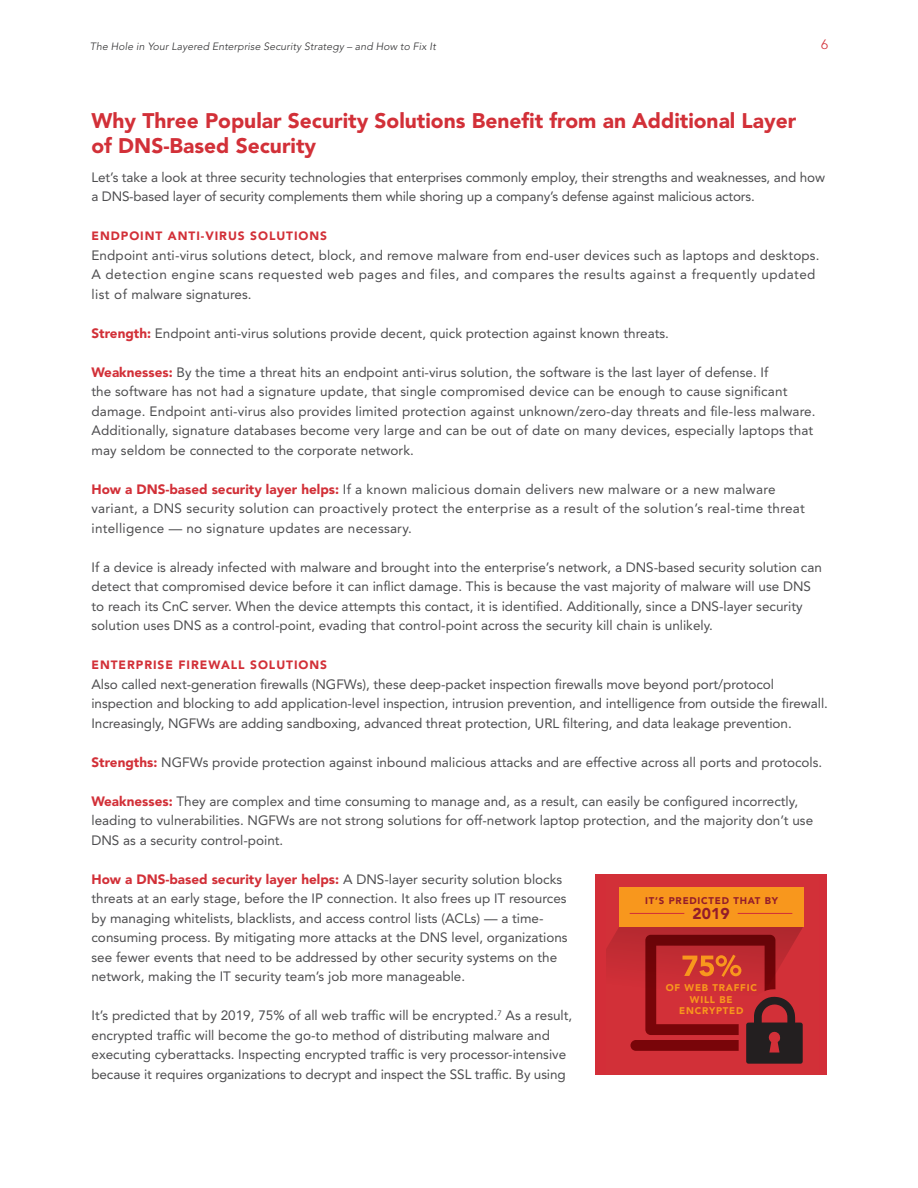
<style>
.page{position:relative;width:918px;height:1188px;background:#fff}
.page>*{position:absolute;margin:0;border:0;box-sizing:border-box;transform-origin:0 0}
.t1{font:900 21px/25.2px "Avenir LT Std";color:#d23038}
.t2{font:900 15.6px "Avenir LT Std";color:#931c2b}
.t3{font:13.5px/19.5px "Avenir LT Std";color:#4d4d4f}
.t4{font:13.5px/19.5px "Avenir LT Std";letter-spacing:.02em;color:#4d4d4f}
.t5{font:300 13.5px "Avenir LT Std";color:#d23038}
.t6{font:900 12px "Avenir LT Std";letter-spacing:.08em;color:#d23038}
.t7{font:italic 300 10.5px "Avenir LT Std";letter-spacing:.01em;color:#2d2d2e}
.t8{font:900 9.6px/11.6px "Avenir LT Std";letter-spacing:.08em;color:#f8971d;text-align:center}
.t9{font:900 9.6px "Avenir LT Std";letter-spacing:.08em;color:#931c2b}
.s1{font-weight:900;color:#d23038}
</style>
<div class="page">
<div style="left:596px;top:874px;width:231px;height:201px;background:#d32e38"></div>
<div style="left:619px;top:888px;width:185px;height:39px;background:#f8971d"></div>
<hr style="left:630px;top:913px;width:54px;height:1px;background:#d23038">
<hr style="left:738px;top:913px;width:54px;height:1px;background:#d23038">
<svg style="left:606px;top:927px;width:197px;height:137px"></svg>
<p class="t7" style="left:90px;top:40px;width:347px">The Hole in Your Layered Enterprise Security Strategy – and How to Fix It</p>
<p class="t5" style="left:821px;top:36px;width:9px">6</p>
<h1 class="t1" style="left:91px;top:108px;width:706px">Why Three Popular Security Solutions Benefit from an Additional Layer of DNS-Based Security</h1>
<p class="t3" style="left:91px;top:167px;width:735px">Let’s take a look at three security technologies that enterprises commonly employ, their strengths and weaknesses, and how a DNS-based layer of security complements them while shoring up a company’s defense against malicious actors.</p>
<p class="t6" style="left:91px;top:229px;width:237px">ENDPOINT ANTI-VIRUS SOLUTIONS</p>
<p class="t3" style="left:91px;top:245px;width:730px">Endpoint anti-virus solutions detect, block, and remove malware from end-user devices such as laptops and desktops.<br>A detection engine scans requested web pages and files, and compares the results against a frequently updated list of malware signatures.</p>
<p class="t3" style="left:91px;top:323px;width:579px"><span class="s1">Strength:</span> Endpoint anti-virus solutions provide decent, quick protection against known threats.</p>
<p class="t3" style="left:91px;top:362px;width:726px"><span class="s1">Weaknesses:</span> By the time a threat hits an endpoint anti-virus solution, the software is the last layer of defense. If<br>the software has not had a signature update, that single compromised device can be enough to cause significant damage. Endpoint anti-virus also provides limited protection against unknown/zero-day threats and file-less malware.<br>Additionally, signature databases become very large and can be out of date on many devices, especially laptops that may seldom be connected to the corporate network.</p>
<p class="t4" style="left:91px;top:479px;width:715px"><span class="s1">How a DNS-based security layer helps:</span> If a known malicious domain delivers new malware or a new malware variant, a DNS security solution can proactively protect the enterprise as a result of the solution’s real-time threat intelligence — no signature updates are necessary.</p>
<p class="t3" style="left:91px;top:557px;width:732px">If a device is already infected with malware and brought into the enterprise’s network, a DNS-based security solution can detect that compromised device before it can inflict damage. This is because the vast majority of malware will use DNS to reach its CnC server. When the device attempts this contact, it is identified. Additionally, since a DNS-layer security solution uses DNS as a control-point, evading that control-point across the security kill chain is unlikely.</p>
<p class="t6" style="left:91px;top:658px;width:237px">ENTERPRISE FIREWALL SOLUTIONS</p>
<p class="t3" style="left:91px;top:674px;width:738px">Also called next-generation firewalls (NGFWs), these deep-packet inspection firewalls move beyond port/protocol inspection and blocking to add application-level inspection, intrusion prevention, and intelligence from outside the firewall.<br>Increasingly, NGFWs are adding sandboxing, advanced threat protection, URL filtering, and data leakage prevention.</p>
<p class="t3" style="left:91px;top:752px;width:732px"><span class="s1">Strengths:</span> NGFWs provide protection against inbound malicious attacks and are effective across all ports and protocols.</p>
<p class="t3" style="left:91px;top:791px;width:723px"><span class="s1">Weaknesses:</span> They are complex and time consuming to manage and, as a result, can easily be configured incorrectly, leading to vulnerabilities. NGFWs are not strong solutions for off-network laptop protection, and the majority don’t use<br>DNS as a security control-point.</p>
<p class="t3" style="left:91px;top:869px;width:478px"><span class="s1">How a DNS-based security layer helps:</span> A DNS-layer security solution blocks threats at an early stage, before the IP connection. It also frees up IT resources by managing whitelists, blacklists, and access control lists (ACLs) — a time&shy;consuming process. By mitigating more attacks at the DNS level, organizations see fewer events that need to be addressed by other security systems on the network, making the IT security team’s job more manageable.</p>
<p class="t3" style="left:91px;top:1006px;width:482px">It’s predicted that by 2019, 75% of all web traffic will be encrypted.<sup>7</sup> As a result, encrypted traffic will become the go-to method of distributing malware and executing cyberattacks. Inspecting encrypted traffic is very processor-intensive because it requires organizations to decrypt and inspect the SSL traffic. By using</p>
<p class="t9" style="left:645px;top:894px;width:134px">IT’S PREDICTED THAT BY</p>
<p class="t2" style="left:693px;top:905px;width:38px">2019</p>
<p class="t8" style="left:666px;top:982px;width:93px">OF WEB TRAFFIC<br>WILL BE<br>ENCRYPTED</p>
</div>
